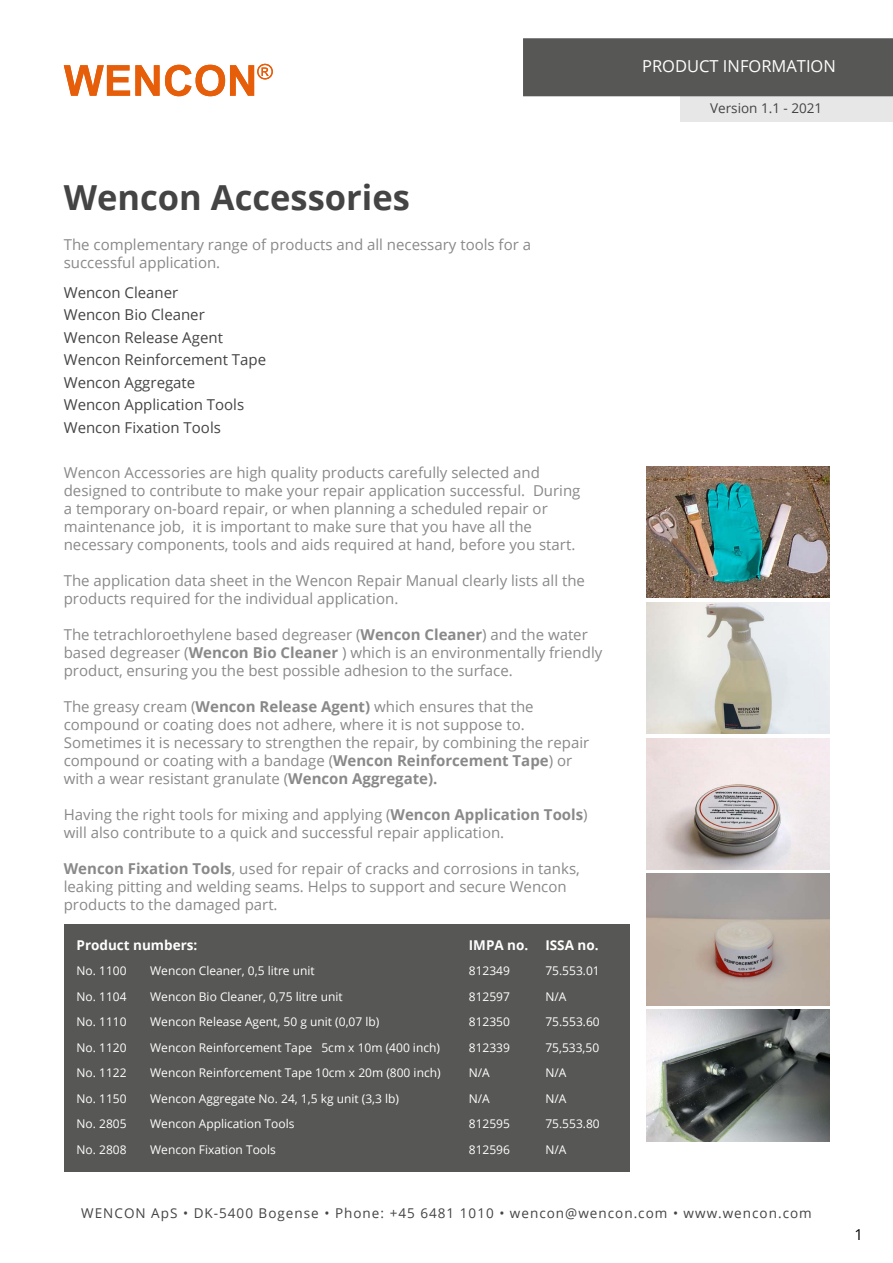
<style>
.page{position:relative;width:893px;height:1263px;background:#fff}
.page>*{position:absolute;margin:0;border:0;box-sizing:border-box;transform-origin:0 0}
.t1{font:700 34.5px "Open Sans";color:#454444}
.t2{font:16.5px "Open Sans";color:#fff}
.t3{font:15px/18px "Open Sans";color:#8a8989}
.t4{font:15px/22.5px "Open Sans";color:#454444}
.t5{font:15px "Open Sans";color:#000}
.t6{font:13.5px "Open Sans";letter-spacing:.075em;color:#454444}
.t7{font:700 13.5px "Open Sans";color:#fff}
.t8{font:13.5px "Open Sans";color:#454444}
.t9{font:12px "Open Sans";color:#fff}
.s1{font-weight:700}
</style>
<div class="page">
<div style="left:680px;top:96px;width:213px;height:26px;background:#e8e7e7"></div>
<div style="left:523px;top:38px;width:370px;height:58px;background:#575756"></div>
<svg style="left:64px;top:64px;width:209px;height:32px"></svg>
<div style="left:64px;top:924px;width:565px;height:247px;background:#575756"></div>
<img style="left:646px;top:602px;width:183px;height:132px">
<img style="left:646px;top:738px;width:183px;height:132px">
<img style="left:646px;top:874px;width:183px;height:131px">
<img style="left:646px;top:1009px;width:183px;height:132px">
<img style="left:646px;top:466px;width:183px;height:132px">
<p class="t2" style="left:642px;top:55px;width:195px">PRODUCT INFORMATION</p>
<p class="t8" style="left:710px;top:99px;width:114px">Version 1.1 - 2021</p>
<h1 class="t1" style="left:64px;top:174px;width:348px">Wencon Accessories</h1>
<p class="t3" style="left:64px;top:235px;width:469px">The complementary range of products and all necessary tools for a successful application.</p>
<p class="t4" style="left:64px;top:281px;width:204px">Wencon Cleaner<br>Wencon Bio Cleaner<br>Wencon Release Agent<br>Wencon Reinforcement Tape<br>Wencon Aggregate<br>Wencon Application Tools<br>Wencon Fixation Tools</p>
<p class="t3" style="left:64px;top:463px;width:518px">Wencon Accessories are high quality products carefully selected and designed to contribute to make your repair application successful. During a temporary on-board repair, or when planning a scheduled repair or maintenance job, it is important to make sure that you have all the necessary components, tools and aids required at hand, before you start.</p>
<p class="t3" style="left:64px;top:571px;width:523px">The application data sheet in the Wencon Repair Manual clearly lists all the products required for the individual application.</p>
<p class="t3" style="left:64px;top:625px;width:540px">The tetrachloroethylene based degreaser (<span class="s1">Wencon Cleaner</span>) and the water based degreaser (<span class="s1">Wencon Bio Cleaner</span> ) which is an environmentally friendly product, ensuring you the best possible adhesion to the surface.</p>
<p class="t3" style="left:64px;top:697px;width:527px">The greasy cream (<span class="s1">Wencon Release Agent)</span> which ensures that the compound or coating does not adhere, where it is not suppose to.<br>Sometimes it is necessary to strengthen the repair, by combining the repair compound or coating with a bandage (<span class="s1">Wencon Reinforcement Tape</span>) or with a wear resistant granulate (<span class="s1">Wencon Aggregate).</span></p>
<p class="t3" style="left:64px;top:805px;width:525px">Having the right tools for mixing and applying (<span class="s1">Wencon Application Tools</span>) will also contribute to a quick and successful repair application.</p>
<p class="t3" style="left:64px;top:859px;width:518px"><span class="s1">Wencon Fixation Tools</span>, used for repair of cracks and corrosions in tanks, leaking pitting and welding seams. Helps to support and secure Wencon products to the damaged part.</p>
<p class="t7" style="left:77px;top:936px;width:122px">Product numbers:</p>
<p class="t7" style="left:469px;top:936px;width:61px">IMPA no.</p>
<p class="t7" style="left:545px;top:936px;width:55px">ISSA no.</p>
<p class="t9" style="left:77px;top:963px;width:52px">No. 1100</p>
<p class="t9" style="left:150px;top:963px;width:166px">Wencon Cleaner, 0,5 litre unit</p>
<p class="t9" style="left:469px;top:963px;width:43px">812349</p>
<p class="t9" style="left:545px;top:963px;width:56px">75.553.01</p>
<p class="t9" style="left:77px;top:988px;width:52px">No. 1104</p>
<p class="t9" style="left:150px;top:988px;width:194px">Wencon Bio Cleaner, 0,75 litre unit</p>
<p class="t9" style="left:469px;top:988px;width:43px">812597</p>
<p class="t9" style="left:545px;top:988px;width:23px">N/A</p>
<p class="t9" style="left:77px;top:1014px;width:52px">No. 1110</p>
<p class="t9" style="left:150px;top:1014px;width:231px">Wencon Release Agent, 50 g unit (0,07 lb)</p>
<p class="t9" style="left:469px;top:1014px;width:43px">812350</p>
<p class="t9" style="left:545px;top:1014px;width:56px">75.553.60</p>
<p class="t9" style="left:77px;top:1039px;width:52px">No. 1120</p>
<p class="t9" style="left:150px;top:1039px;width:291px">Wencon Reinforcement Tape 5cm x 10m (400 inch)</p>
<p class="t9" style="left:469px;top:1039px;width:43px">812339</p>
<p class="t9" style="left:545px;top:1039px;width:55px">75,533,50</p>
<p class="t9" style="left:77px;top:1065px;width:52px">No. 1122</p>
<p class="t9" style="left:150px;top:1065px;width:292px">Wencon Reinforcement Tape 10cm x 20m (800 inch)</p>
<p class="t9" style="left:469px;top:1065px;width:23px">N/A</p>
<p class="t9" style="left:545px;top:1065px;width:23px">N/A</p>
<p class="t9" style="left:77px;top:1090px;width:52px">No. 1150</p>
<p class="t9" style="left:150px;top:1090px;width:250px">Wencon Aggregate No. 24, 1,5 kg unit (3,3 lb)</p>
<p class="t9" style="left:469px;top:1090px;width:23px">N/A</p>
<p class="t9" style="left:545px;top:1090px;width:23px">N/A</p>
<p class="t9" style="left:77px;top:1116px;width:52px">No. 2805</p>
<p class="t9" style="left:150px;top:1116px;width:146px">Wencon Application Tools</p>
<p class="t9" style="left:469px;top:1116px;width:43px">812595</p>
<p class="t9" style="left:545px;top:1116px;width:56px">75.553.80</p>
<p class="t9" style="left:77px;top:1141px;width:52px">No. 2808</p>
<p class="t9" style="left:150px;top:1141px;width:127px">Wencon Fixation Tools</p>
<p class="t9" style="left:469px;top:1141px;width:43px">812596</p>
<p class="t9" style="left:545px;top:1141px;width:23px">N/A</p>
<p class="t6" style="left:81px;top:1204px;width:732px">WENCON ApS • DK-5400 Bogense • Phone: +45 6481 1010 • wencon@wencon.com • www.wencon.com</p>
<p class="t5" style="left:855px;top:1225px;width:10px">1</p>
</div>
